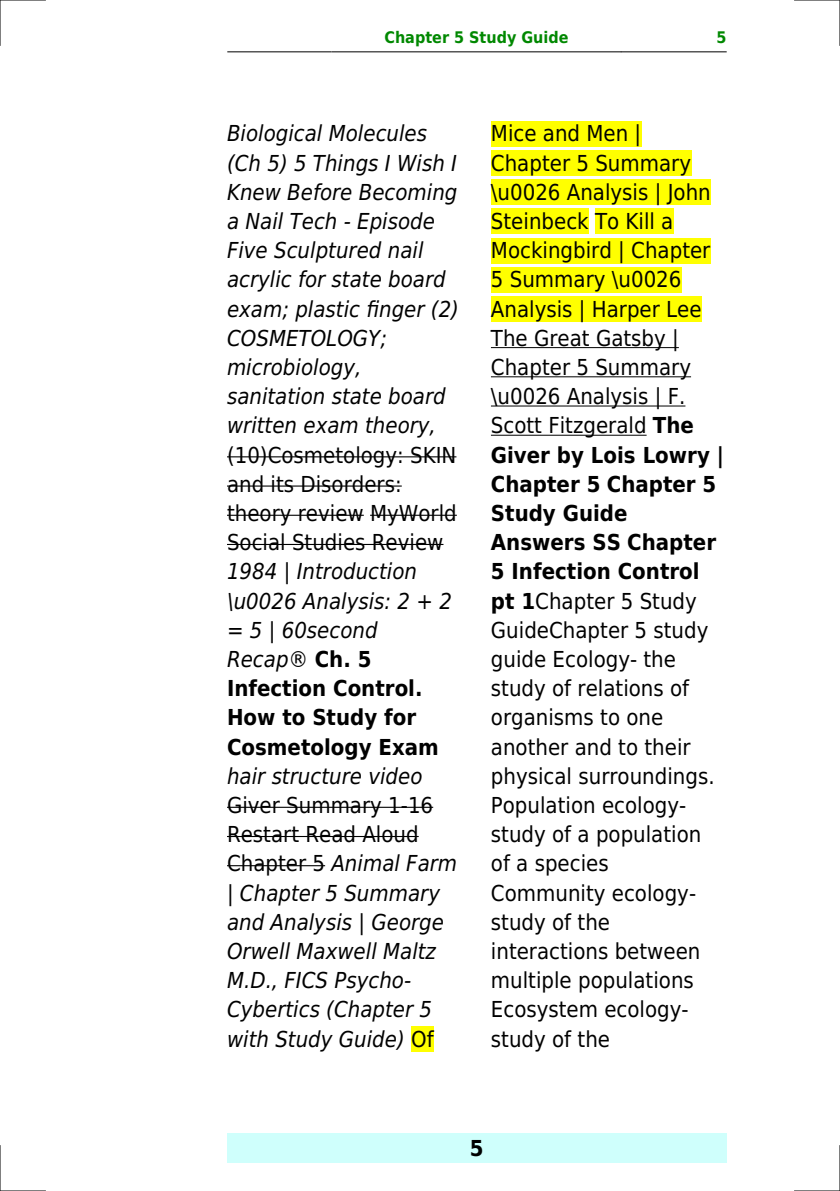
<style>
.page{position:relative;width:840px;height:1191px;background:#fff}
.page>*{position:absolute;margin:0;border:0;box-sizing:border-box;transform-origin:0 0}
.t1{font:22px/29.2px "DejaVu Sans Condensed";color:#000}
.t2{font:italic 22px/29.2px "DejaVu Sans Condensed";color:#000}
.t3{font:700 22px "DejaVu Sans Condensed";color:#000}
.t4{font:700 16px "DejaVu Sans Condensed";color:#080}
.s1{font-weight:700;font-style:normal}
.s2{font-style:normal}
.s3{font-weight:700}
</style>
<div class="page">
<hr style="left:227px;top:51px;width:104px;height:1px;background:#000">
<hr style="left:332px;top:51px;width:288px;height:1px;background:#000">
<hr style="left:621px;top:51px;width:104px;height:1px;background:#000">
<div style="left:227px;top:1133px;width:499px;height:29px;background:#cffffc"></div>
<hr style="left:227px;top:456px;width:229px;height:1px;background:#000">
<hr style="left:227px;top:485px;width:174px;height:1px;background:#000">
<hr style="left:227px;top:515px;width:136px;height:1px;background:#000">
<hr style="left:370px;top:515px;width:86px;height:1px;background:#000">
<hr style="left:227px;top:544px;width:216px;height:1px;background:#000">
<hr style="left:227px;top:806px;width:206px;height:2px;background:#000">
<hr style="left:227px;top:836px;width:191px;height:1px;background:#000">
<hr style="left:227px;top:865px;width:98px;height:1px;background:#000">
<div style="left:411px;top:1026px;width:22px;height:25px;background:#ff0"></div>
<div style="left:490px;top:121px;width:151px;height:25px;background:#ff0"></div>
<div style="left:490px;top:150px;width:200px;height:26px;background:#ff0"></div>
<div style="left:490px;top:179px;width:220px;height:26px;background:#ff0"></div>
<div style="left:490px;top:208px;width:98px;height:26px;background:#ff0"></div>
<div style="left:594px;top:208px;width:79px;height:26px;background:#ff0"></div>
<div style="left:490px;top:238px;width:220px;height:25px;background:#ff0"></div>
<div style="left:490px;top:267px;width:191px;height:25px;background:#ff0"></div>
<div style="left:490px;top:296px;width:211px;height:26px;background:#ff0"></div>
<hr style="left:490px;top:347px;width:188px;height:1px;background:#000">
<hr style="left:490px;top:376px;width:200px;height:1px;background:#000">
<hr style="left:490px;top:405px;width:195px;height:1px;background:#000">
<hr style="left:490px;top:435px;width:156px;height:1px;background:#000">
<hr style="left:0;top:0;width:45px;height:1px;background:#000">
<hr style="left:794px;top:0;width:45px;height:1px;background:#000">
<hr style="left:0;top:1190px;width:45px;height:1px;background:#000">
<hr style="left:794px;top:1190px;width:45px;height:1px;background:#000">
<hr style="left:0;top:0;width:1px;height:45px;background:#000">
<hr style="left:0;top:1145px;width:1px;height:46px;background:#000">
<hr style="left:839px;top:0;width:1px;height:45px;background:#000">
<hr style="left:839px;top:1145px;width:1px;height:46px;background:#000">
<p class="t4" style="left:384px;top:29px;width:185px">Chapter 5 Study Guide</p>
<p class="t4" style="left:716px;top:29px;width:12px">5</p>
<p class="t2" style="left:227px;top:119px;width:233px">Biological Molecules (Ch 5) 5 Things I Wish I<br>Knew Before Becoming a Nail Tech - Episode<br>Five Sculptured nail acrylic for state board exam; plastic finger (2)<br>COSMETOLOGY; microbiology, sanitation state board written exam theory,</p>
<p class="t1" style="left:227px;top:440px;width:231px">(10)Cosmetology: SKIN and its Disorders: theory review MyWorld<br>Social Studies Review</p>
<p class="t2" style="left:227px;top:557px;width:226px">1984 | Introduction \u0026 Analysis: 2 + 2 = 5 | 60second<br>Recap® <span class="s1">Ch. 5<br>Infection Control.<br>How to Study for<br>Cosmetology Exam</span></p>
<p class="t2" style="left:227px;top:761px;width:197px">hair structure video</p>
<p class="t2" style="left:227px;top:790px;width:231px"><span class="s2">Giver Summary 1-16<br>Restart Read Aloud<br>Chapter 5</span> Animal Farm | Chapter 5 Summary and Analysis | George<br>Orwell Maxwell Maltz<br>M.D., FICS Psycho-<br>Cybertics (Chapter 5 with Study Guide) <span class="s2">Of</span></p>
<p class="t1" style="left:490px;top:119px;width:234px">Mice and Men |<br>Chapter 5 Summary \u0026 Analysis | John<br>Steinbeck To Kill a<br>Mockingbird | Chapter<br>5 Summary \u0026<br>Analysis | Harper Lee<br>The Great Gatsby |<br>Chapter 5 Summary \u0026 Analysis | F.<br>Scott Fitzgerald <span class="s3">The<br>Giver by Lois Lowry |<br>Chapter 5 Chapter 5<br>Study Guide<br>Answers SS Chapter<br>5 Infection Control pt 1</span>Chapter 5 Study<br>GuideChapter 5 study guide Ecology- the study of relations of organisms to one another and to their physical surroundings.<br>Population ecology&shy;study of a population of a species<br>Community ecology&shy;study of the interactions between multiple populations<br>Ecosystem ecology&shy;study of the</p>
<p class="t3" style="left:469px;top:1135px;width:15px">5</p>
</div>
